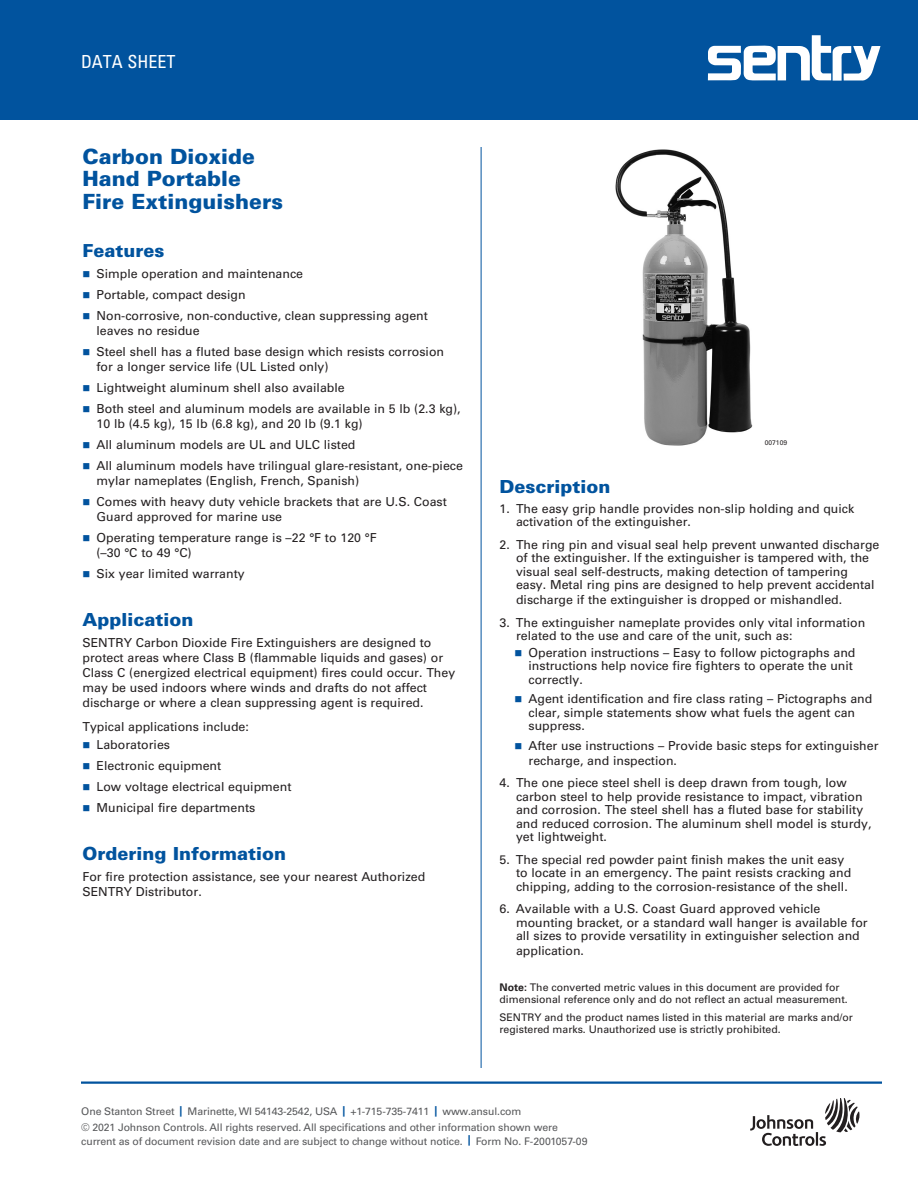
<style>
.page{position:relative;width:918px;height:1188px;background:#fff}
.page>*{position:absolute;margin:0;border:0;box-sizing:border-box;transform-origin:0 0}
._02_Data_Sheet_Heade{font:900 21px/22.5px "Univers LT Std";color:#01539e}
._03_12_pt_Blue_Heade{font:900 18px "Univers LT Std";color:#01539e}
.t1{font:condensed 18px "Univers LT Std";color:#fff}
._06_Text_8_25{font:12.3px/13.5px "Univers LT Std";color:#231f20}
._08_Bullet_Text{font:12.3px/15px "Univers LT Std";color:#231f20}
._05_Text_1st_Graph{font:12.3px/15px "Univers LT Std";color:#231f20}
._07_Bullet_Text_1st{font:12.3px/13.5px "Univers LT Std";color:#231f20}
._27_Tagline-Boilerpl{font:10.5px/13.2px "Univers LT Std";letter-spacing:-.01em;color:#57585a}
._16_Note_7_pt__type{font:10.5px/12px "Univers LT Std";color:#231f20}
._13_Anchor_Figure{font:6.75px "Univers LT Std";color:#231f20}
.s1{color:#01539e}
.s2{font-weight:700}
.s3{font-weight:700;color:#01539e}
</style>
<div class="page">
<div style="left:0;top:0;width:918px;height:120px;background:#01539e"></div>
<hr style="left:481px;top:147px;width:1px;height:921px;background:#01539e">
<hr style="left:81px;top:1082px;width:801px;height:2px;background:#01539e">
<svg style="left:750px;top:1098px;width:109px;height:48px"></svg>
<svg style="left:708px;top:35px;width:172px;height:46px"></svg>
<img style="left:615px;top:149px;width:138px;height:296px">
<h2 class="t1" style="left:81px;top:50px;width:96px">DATA SHEET</h2>
<p class="_02_Data_Sheet_Heade" style="left:82px;top:145px;width:202px">Carbon Dioxide<br>Hand Portable<br>Fire Extinguishers</p>
<p class="_03_12_pt_Blue_Heade" style="left:82px;top:239px;width:83px">Features</p>
<p class="_07_Bullet_Text_1st" style="left:82px;top:267px;width:222px"><span class="s1">■</span> Simple operation and maintenance</p>
<p class="_08_Bullet_Text" style="left:82px;top:287px;width:165px"><span class="s1">■</span> Portable, compact design</p>
<p class="_08_Bullet_Text" style="left:97px;top:308px;width:333px;text-indent:-14px"><span class="s1">■</span> Non-corrosive, non-conductive, clean suppressing agent leaves no residue</p>
<p class="_08_Bullet_Text" style="left:97px;top:344px;width:349px;text-indent:-14px"><span class="s1">■</span> Steel shell has a fluted base design which resists corrosion for a longer service life (UL Listed only)</p>
<p class="_08_Bullet_Text" style="left:82px;top:380px;width:264px"><span class="s1">■</span> Lightweight aluminum shell also available</p>
<p class="_08_Bullet_Text" style="left:97px;top:401px;width:366px;text-indent:-14px"><span class="s1">■</span> Both steel and aluminum models are available in 5 lb (2.3 kg),<br>10 lb (4.5 kg), 15 lb (6.8 kg), and 20 lb (9.1 kg)</p>
<p class="_08_Bullet_Text" style="left:82px;top:437px;width:274px"><span class="s1">■</span> All aluminum models are UL and ULC listed</p>
<p class="_08_Bullet_Text" style="left:97px;top:458px;width:368px;text-indent:-14px"><span class="s1">■</span> All aluminum models have trilingual glare-resistant, one-piece mylar nameplates (English, French, Spanish)</p>
<p class="_08_Bullet_Text" style="left:97px;top:494px;width:352px;text-indent:-14px"><span class="s1">■</span> Comes with heavy duty vehicle brackets that are U.S. Coast<br>Guard approved for marine use</p>
<p class="_08_Bullet_Text" style="left:97px;top:530px;width:282px;text-indent:-14px"><span class="s1">■</span> Operating temperature range is –22 °F to 120 °F (–30 °C to 49 °C)</p>
<p class="_08_Bullet_Text" style="left:82px;top:566px;width:164px"><span class="s1">■</span> Six year limited warranty</p>
<p class="_03_12_pt_Blue_Heade" style="left:82px;top:608px;width:112px">Application</p>
<p class="_05_Text_1st_Graph" style="left:82px;top:635px;width:374px">SENTRY Carbon Dioxide Fire Extinguishers are designed to protect areas where Class B (flammable liquids and gases) or Class C (energized electrical equipment) fires could occur. They may be used indoors where winds and drafts do not affect discharge or where a clean suppressing agent is required.</p>
<p class="_06_Text_8_25" style="left:82px;top:720px;width:168px">Typical applications include:</p>
<p class="_07_Bullet_Text_1st" style="left:82px;top:738px;width:89px"><span class="s1">■</span> Laboratories</p>
<p class="_08_Bullet_Text" style="left:82px;top:758px;width:140px"><span class="s1">■</span> Electronic equipment</p>
<p class="_08_Bullet_Text" style="left:82px;top:779px;width:210px"><span class="s1">■</span> Low voltage electrical equipment</p>
<p class="_06_Text_8_25" style="left:82px;top:801px;width:174px"><span class="s1">■</span> Municipal fire departments</p>
<p class="_03_12_pt_Blue_Heade" style="left:82px;top:842px;width:205px">Ordering Information</p>
<p class="_05_Text_1st_Graph" style="left:82px;top:869px;width:344px">For fire protection assistance, see your nearest Authorized<br>SENTRY Distributor.</p>
<p class="_13_Anchor_Figure" style="left:765px;top:439px;width:24px">007109</p>
<p class="_03_12_pt_Blue_Heade" style="left:500px;top:476px;width:112px">Description</p>
<p class="_05_Text_1st_Graph" style="left:516px;top:502px;width:340px;line-height:13.5px;text-indent:-16px">1. The easy grip handle provides non-slip holding and quick activation of the extinguisher.</p>
<p class="_06_Text_8_25" style="left:516px;top:538px;width:365px;text-indent:-16px">2. The ring pin and visual seal help prevent unwanted discharge of the extinguisher. If the extinguisher is tampered with, the visual seal self-destructs, making detection of tampering easy. Metal ring pins are designed to help prevent accidental</p>
<p class="_06_Text_8_25" style="left:516px;top:593px;width:328px">discharge if the extinguisher is dropped or mishandled.</p>
<p class="_06_Text_8_25" style="left:516px;top:616px;width:351px;text-indent:-16px">3. The extinguisher nameplate provides only vital information related to the use and care of the unit, such as:</p>
<p class="_07_Bullet_Text_1st" style="left:529px;top:646px;width:328px;text-indent:-14px"><span class="s1">■</span> Operation instructions – Easy to follow pictographs and instructions help novice fire fighters to operate the unit correctly.</p>
<p class="_08_Bullet_Text" style="left:529px;top:692px;width:345px;line-height:13.5px;text-indent:-14px"><span class="s1">■</span> Agent identification and fire class rating – Pictographs and clear, simple statements show what fuels the agent can suppress.</p>
<p class="_08_Bullet_Text" style="left:529px;top:738px;width:352px;text-indent:-14px"><span class="s1">■</span> After use instructions – Provide basic steps for extinguisher recharge, and inspection.</p>
<p class="_06_Text_8_25" style="left:516px;top:776px;width:357px;text-indent:-16px">4. The one piece steel shell is deep drawn from tough, low carbon steel to help provide resistance to impact, vibration and corrosion. The steel shell has a fluted base for stability and reduced corrosion. The aluminum shell model is sturdy, yet lightweight.</p>
<p class="_06_Text_8_25" style="left:516px;top:853px;width:337px;text-indent:-16px">5. The special red powder paint finish makes the unit easy to locate in an emergency. The paint resists cracking and chipping, adding to the corrosion-resistance of the shell.</p>
<p class="_06_Text_8_25" style="left:516px;top:902px;width:353px;text-indent:-16px">6. Available with a U.S. Coast Guard approved vehicle mounting bracket, or a standard wall hanger is available for all sizes to provide versatility in extinguisher selection and</p>
<p class="_06_Text_8_25" style="left:516px;top:944px;width:70px">application.</p>
<p class="_16_Note_7_pt__type" style="left:500px;top:982px;width:350px"><span class="s2">Note:</span> The converted metric values in this document are provided for dimensional reference only and do not reflect an actual measurement.</p>
<p class="_16_Note_7_pt__type" style="left:500px;top:1012px;width:355px">SENTRY and the product names listed in this material are marks and/or registered marks. Unauthorized use is strictly prohibited.</p>
<p class="_27_Tagline-Boilerpl" style="left:81px;top:1105px;width:442px">One Stanton Street <span class="s3">|</span> Marinette, WI 54143-2542, USA <span class="s3">|</span> +1-715-735-7411 <span class="s3">|</span> www.ansul.com</p>
<p class="_27_Tagline-Boilerpl" style="left:81px;top:1121px;width:508px">© 2021 Johnson Controls. All rights reserved. All specifications and other information shown were current as of document revision date and are subject to change without notice. <span class="s3">|</span> Form No. F-2001057-09</p>
</div>
